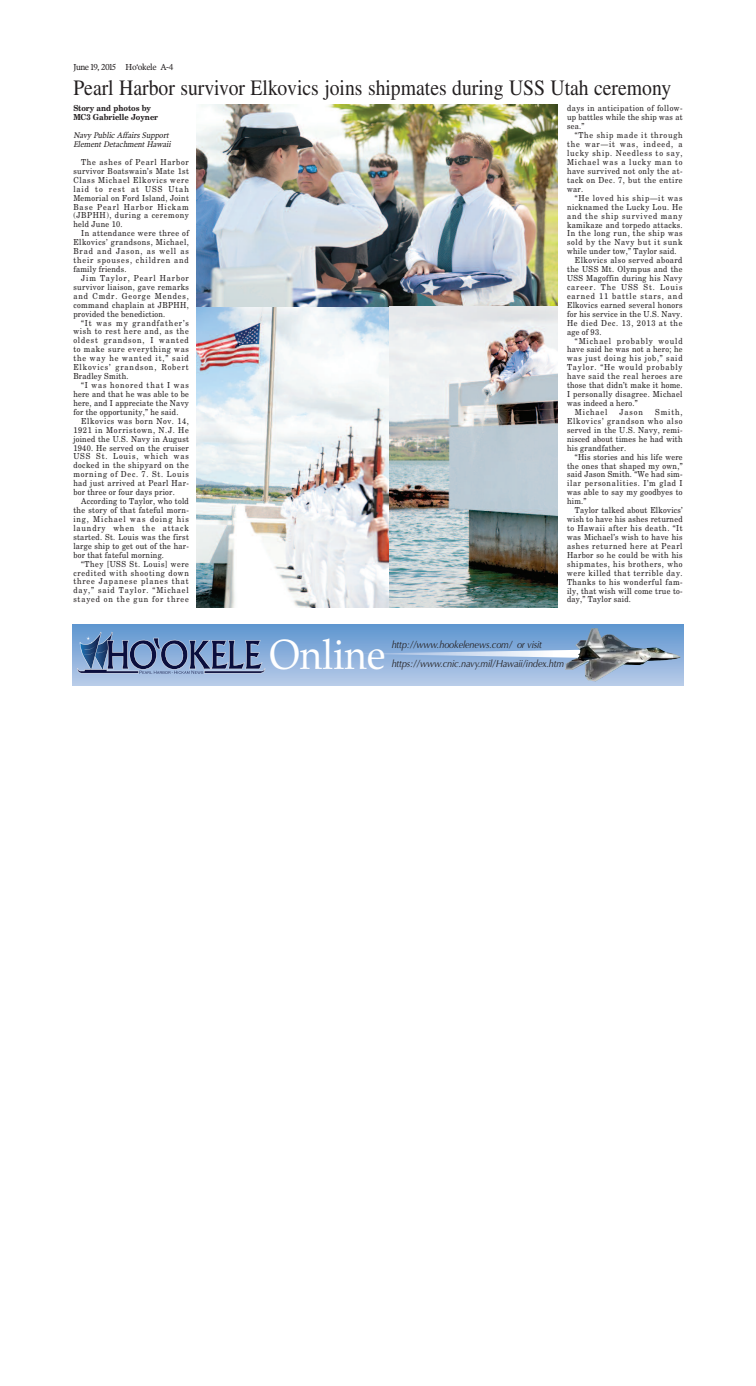
<style>
.page{position:relative;width:756px;height:1386px;background:#fff}
.page>*{position:absolute;margin:0;border:0;box-sizing:border-box;transform-origin:0 0}
.t1{font:42px "Palatino";color:#fff;scale:.92 1}
.t2{font:21.88px "Times";color:#231f20;scale:.9 1}
.t3{font:italic 10.06px/18.2px "Optima";letter-spacing:-.02em;color:#231f20;scale:.92 1}
.t4{font:8.75px "ADV Poynter Text Roman 2";letter-spacing:-.045em;color:#231f20;scale:.95 1}
.t5{font:8.31px/8.9px "New Century Schlbk";letter-spacing:.05em;color:#231f20;text-align:justify;scale:.9 1}
.t6{font:8.31px "New Century Schlbk";letter-spacing:.03em;color:#231f20;scale:.9 1}
.t7{font:8.31px "New Century Schlbk";letter-spacing:.11em;color:#231f20;scale:.9 1}
.t8{font:italic 8.31px/8.9px "ADV Poynter Text Roman 2";letter-spacing:-.005em;color:#231f20;scale:.9 1}
.t9{font:8.31px "New Century Schlbk";letter-spacing:.095em;color:#231f20;scale:.9 1}
.t10{font:8.31px "New Century Schlbk";letter-spacing:.09em;color:#231f20;scale:.9 1}
.t11{font:700 8.31px/8.9px "New Century Schlbk";letter-spacing:-.005em;color:#231f20;scale:.9 1}
.t12{font:8.31px "New Century Schlbk";letter-spacing:.075em;color:#231f20;scale:.9 1}
.t13{font:8.31px "New Century Schlbk";letter-spacing:.07em;color:#231f20;scale:.9 1}
.t14{font:8.31px "New Century Schlbk";letter-spacing:.105em;color:#231f20;scale:.9 1}
</style>
<div class="page">
<img style="left:197px;top:306px;width:361px;height:302px">
<img style="left:197px;top:105px;width:361px;height:201px">
<img style="left:390px;top:307px;width:168px;height:300px">
<div style="left:72px;top:624px;width:612px;height:62px;background:linear-gradient(to bottom,#5d95cf,#b8cbe8)"></div>
<svg style="left:353px;top:649px;width:212px;height:9px;background:#abc5e5"></svg>
<svg style="left:77px;top:632px;width:188px;height:42px;background:#6884af"></svg>
<img style="left:565px;top:628px;width:116px;height:53px">
<p class="t4" style="left:73px;top:62px;width:107px">June 19, 2015 Ho‘okele A-4</p>
<p class="t11" style="left:73px;top:105px;width:96px">Story and photos by<br>MC3 Gabrielle Joyner</p>
<p class="t8" style="left:73px;top:131px;width:111px">Navy Public Affairs Supp ort<br>Element Detachment Hawaii</p>
<p class="t5" style="left:73px;top:158px;width:130px;text-indent:8px">The ashes of Pearl Harbor survivor Boatswain’s Mate 1st Class Michael Elkovics were laid to rest at USS Utah Memorial on Ford Island, Joint Base Pearl Harbor Hickam (JBPHH), during a ceremony held June 10.</p>
<p class="t5" style="left:73px;top:230px;width:130px;text-indent:8px">In attendance were three of Elkovics’ grandsons, Michael, Brad and Jason, as well as their spouses, children and family friends.</p>
<p class="t5" style="left:73px;top:274px;width:130px;text-indent:8px">Jim Taylor, Pearl Harbor survivor liaison, gave remarks and Cmdr. George Mendes, command chaplain at JBPHH, provided the benediction.</p>
<p class="t5" style="left:73px;top:319px;width:130px;text-indent:8px">“It was my grandfather’s wish to rest here and, as the oldest grandson, I wanted to make sure everything was the way he wanted it,” said Elkovics’ grandson, Robert Bradley Smith.</p>
<p class="t5" style="left:73px;top:381px;width:130px;text-indent:8px">“I was honored that I was here and that he was able to be here, and I appreciate the Navy for the opportunity,” he said.</p>
<p class="t5" style="left:73px;top:417px;width:130px;text-indent:8px">Elkovics was born Nov. 14, 1921 in Morristown, N.J. He joined the U.S. Navy in August 1940. He served on the cruiser USS St. Louis, which was docked in the shipyard on the morning of Dec. 7. St. Louis had just arrived at Pearl Har&shy;bor three or four days prior.</p>
<p class="t5" style="left:73px;top:498px;width:130px;text-indent:8px">According to Taylor, who told the story of that fateful morn&shy;ing, Michael was doing his laundry when the attack started. St. Louis was the first large ship to get out of the har&shy;bor that fateful morning.</p>
<p class="t5" style="left:73px;top:560px;width:130px;text-indent:8px">“They [USS St. Louis] were credited with shooting down three Japanese planes that day,” said Taylor. “Michael stayed on the gun for three</p>
<h2 class="t2" style="left:73px;top:80px;width:666px">Pearl Harbor survivor Elkovics joins shipmates during USS Utah ceremony</h2>
<p class="t5" style="left:567px;top:105px;width:130px">days in anticipation of follow&shy;up battles while the ship was at sea.”</p>
<p class="t5" style="left:567px;top:132px;width:130px;text-indent:8px">“The ship made it through the war—it was, indeed, a lucky ship. Needless to say, Michael was a lucky man to have survived not only the at&shy;tack on Dec. 7, but the entire war.</p>
<p class="t9" style="left:575px;top:195px;width:121px">“He loved his ship—it was</p>
<p class="t5" style="left:567px;top:203px;width:130px">nicknamed the Lucky Lou. He</p>
<p class="t14" style="left:567px;top:213px;width:130px">and the ship survived many</p>
<p class="t5" style="left:567px;top:221px;width:130px">kamikaze and torpedo attacks.</p>
<p class="t13" style="left:567px;top:230px;width:130px">In the long run, the ship was</p>
<p class="t10" style="left:567px;top:239px;width:130px">sold by the Navy but it sunk</p>
<p class="t6" style="left:567px;top:248px;width:123px">while under tow,” Taylor said.</p>
<p class="t5" style="left:575px;top:257px;width:121px">Elkovics also served aboard</p>
<p class="t5" style="left:567px;top:266px;width:130px">the USS Mt. Olympus and the</p>
<p class="t5" style="left:567px;top:274px;width:130px">USS Magoffin during his Navy</p>
<p class="t7" style="left:567px;top:284px;width:130px">career. The USS St. Louis</p>
<p class="t7" style="left:567px;top:293px;width:130px">earned 11 battle stars, and</p>
<p class="t6" style="left:567px;top:302px;width:130px">Elkovics earned several honors</p>
<p class="t6" style="left:567px;top:311px;width:130px">for his service in the U.S. Navy.</p>
<p class="t10" style="left:567px;top:320px;width:130px">He died Dec. 13, 2013 at the</p>
<p class="t5" style="left:567px;top:328px;width:40px">age of 93.</p>
<p class="t7" style="left:575px;top:338px;width:121px">“Michael probably would</p>
<p class="t6" style="left:567px;top:346px;width:130px">have said he was not a hero; he</p>
<p class="t9" style="left:567px;top:355px;width:130px">was just doing his job,” said</p>
<p class="t7" style="left:567px;top:364px;width:130px">Taylor. “He would probably</p>
<p class="t12" style="left:567px;top:373px;width:130px">have said the real heroes are</p>
<p class="t6" style="left:567px;top:382px;width:130px">those that didn’t make it home.</p>
<p class="t5" style="left:567px;top:391px;width:130px">I personally disagree. Michael</p>
<p class="t6" style="left:567px;top:400px;width:80px">was indeed a hero.”</p>
<p class="t7" style="left:575px;top:409px;width:38px">Michael</p>
<p class="t5" style="left:620px;top:408px;width:28px">Jason</p>
<p class="t5" style="left:567px;top:408px;width:130px;text-indent:88px">Smith, Elkovics’ grandson who also served in the U.S. Navy, remi&shy;nisced about times he had with his grandfather.</p>
<p class="t5" style="left:567px;top:453px;width:130px;text-indent:8px">“His stories and his life were the ones that shaped my own,” said Jason Smith. “We had sim&shy;ilar personalities. I’m glad I was able to say my goodbyes to him.”</p>
<p class="t5" style="left:567px;top:507px;width:130px;text-indent:8px">Taylor talked about Elkovics’ wish to have his ashes returned to Hawaii after his death. “It was Michael’s wish to have his ashes returned here at Pearl Harbor so he could be with his shipmates, his brothers, who were killed that terrible day.<br>Thanks to his wonderful fam&shy;ily, that wish will come true to&shy;day,” Taylor said.</p>
<h1 class="t1" style="left:269px;top:630px;width:128px">Online</h1>
<p class="t3" style="left:392px;top:636px;width:189px">http://www.hookelenews.com/ or visit https://www.cnic.navy.mil/Hawaii/index.htm</p>
</div>
